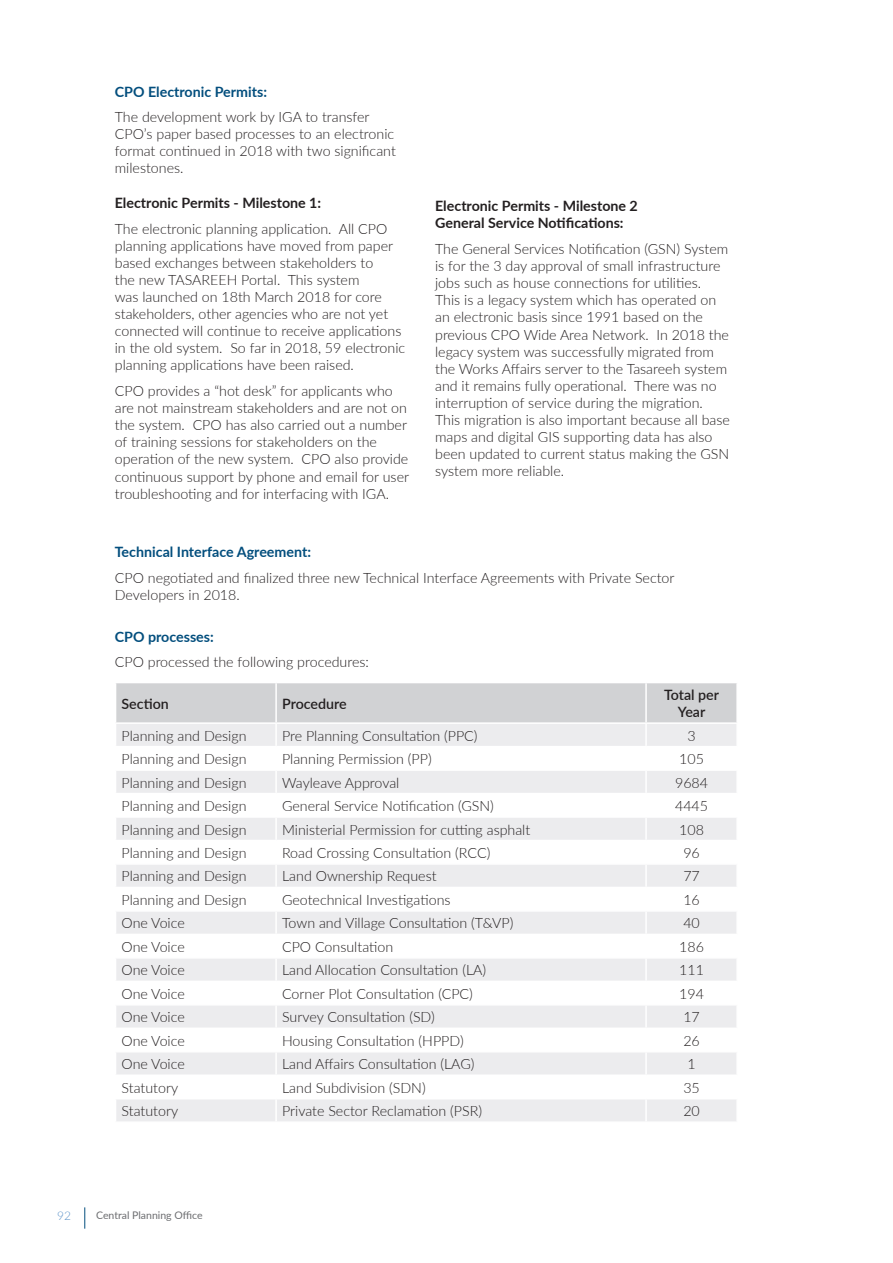
<style>
.page{position:relative;width:893px;height:1263px;background:#fff}
.page>*{position:absolute;margin:0;border:0;box-sizing:border-box;transform-origin:0 0}
.t1{font:300 14.25px/17.1px "Lato";color:#231f20}
.t2{font:700 14.25px/17.1px "Lato";color:#231f20}
.t3{font:700 14.25px "Lato";color:#034e7d}
.t4{font:600 14.25px/17.1px "Lato";color:#231f20;text-align:center}
.t5{font:300 12px "Lato";color:#5f95ca}
.subtitle{font:10.5px "Lato";color:#6c6d70}
</style>
<div class="page">
<svg style="left:84px;top:1207px;width:1px;height:22px"></svg>
<svg style="left:116px;top:683px;width:621px;height:438px"></svg>
<hr style="left:276px;top:1098px;width:370px;height:1px;background:#fff">
<hr style="left:275px;top:1099px;width:2px;height:22px;background:#fff">
<hr style="left:646px;top:1098px;width:92px;height:1px;background:#fff">
<hr style="left:645px;top:1099px;width:2px;height:22px;background:#fff">
<hr style="left:736px;top:1099px;width:2px;height:22px;background:#fff">
<p class="t3" style="left:115px;top:81px;width:154px">CPO Electronic Permits:</p>
<p class="t1" style="left:115px;top:108px;width:283px">The development work by IGA to transfer CPO’s paper based processes to an electronic format continued in 2018 with two significant milestones.</p>
<p class="t2" style="left:115px;top:194px;width:208px">Electronic Permits - Milestone 1:</p>
<p class="t1" style="left:115px;top:219px;width:292px">The electronic planning application. All CPO planning applications have moved from paper based exchanges between stakeholders to<br>the new TASAREEH Portal. This system<br>was launched on 18th March 2018 for core stakeholders, other agencies who are not yet connected will continue to receive applications in the old system. So far in 2018, 59 electronic planning applications have been raised.</p>
<p class="t1" style="left:115px;top:382px;width:296px">CPO provides a “hot desk” for applicants who are not mainstream stakeholders and are not on the system. CPO has also carried out a number of training sessions for stakeholders on the operation of the new system. CPO also provide continuous support by phone and email for user troubleshooting and for interfacing with IGA.</p>
<p class="t2" style="left:435px;top:197px;width:204px">Electronic Permits - Milestone 2<br>General Service Notifications:</p>
<p class="t1" style="left:435px;top:240px;width:296px">The General Services Notification (GSN) System is for the 3 day approval of small infrastructure jobs such as house connections for utilities.<br>This is a legacy system which has operated on an electronic basis since 1991 based on the previous CPO Wide Area Network. In 2018 the legacy system was successfully migrated from the Works Affairs server to the Tasareeh system and it remains fully operational. There was no interruption of service during the migration.<br>This migration is also important because all base maps and digital GIS supporting data has also been updated to current status making the GSN system more reliable.</p>
<p class="t3" style="left:115px;top:542px;width:198px">Technical Interface Agreement:</p>
<p class="t1" style="left:115px;top:569px;width:561px">CPO negotiated and finalized three new Technical Interface Agreements with Private Sector<br>Developers in 2018.</p>
<p class="t3" style="left:115px;top:626px;width:101px">CPO processes:</p>
<p class="t1" style="left:115px;top:653px;width:256px">CPO processed the following procedures:</p>
<p class="t4" style="left:122px;top:694px;width:49px">Section</p>
<p class="t4" style="left:282px;top:694px;width:66px">Procedure</p>
<p class="t4" style="left:664px;top:686px;width:56px">Total per<br>Year</p>
<p class="t1" style="left:122px;top:726px;width:126px">Planning and Design</p>
<p class="t1" style="left:282px;top:726px;width:197px">Pre Planning Consultation (PPC)</p>
<p class="t1" style="left:687px;top:726px;width:10px">3</p>
<p class="t1" style="left:122px;top:750px;width:126px">Planning and Design</p>
<p class="t1" style="left:282px;top:750px;width:151px">Planning Permission (PP)</p>
<p class="t1" style="left:679px;top:750px;width:26px">105</p>
<p class="t1" style="left:122px;top:773px;width:126px">Planning and Design</p>
<p class="t1" style="left:282px;top:773px;width:119px">Wayleave Approval</p>
<p class="t1" style="left:675px;top:773px;width:35px">9684</p>
<p class="t1" style="left:122px;top:797px;width:126px">Planning and Design</p>
<p class="t1" style="left:282px;top:797px;width:213px">General Service Notification (GSN)</p>
<p class="t1" style="left:675px;top:797px;width:35px">4445</p>
<p class="t1" style="left:122px;top:820px;width:126px">Planning and Design</p>
<p class="t1" style="left:282px;top:820px;width:250px">Ministerial Permission for cutting asphalt</p>
<p class="t1" style="left:679px;top:820px;width:26px">108</p>
<p class="t1" style="left:122px;top:844px;width:126px">Planning and Design</p>
<p class="t1" style="left:282px;top:844px;width:210px">Road Crossing Consultation (RCC)</p>
<p class="t1" style="left:683px;top:844px;width:18px">96</p>
<p class="t1" style="left:122px;top:867px;width:126px">Planning and Design</p>
<p class="t1" style="left:282px;top:867px;width:156px">Land Ownership Request</p>
<p class="t1" style="left:683px;top:867px;width:18px">77</p>
<p class="t1" style="left:122px;top:891px;width:126px">Planning and Design</p>
<p class="t1" style="left:282px;top:891px;width:170px">Geotechnical Investigations</p>
<p class="t1" style="left:683px;top:891px;width:18px">16</p>
<p class="t1" style="left:122px;top:914px;width:65px">One Voice</p>
<p class="t1" style="left:282px;top:914px;width:233px">Town and Village Consultation (T&amp;VP)</p>
<p class="t1" style="left:683px;top:914px;width:18px">40</p>
<p class="t1" style="left:122px;top:938px;width:65px">One Voice</p>
<p class="t1" style="left:282px;top:938px;width:113px">CPO Consultation</p>
<p class="t1" style="left:679px;top:938px;width:26px">186</p>
<p class="t1" style="left:122px;top:961px;width:65px">One Voice</p>
<p class="t1" style="left:282px;top:961px;width:206px">Land Allocation Consultation (LA)</p>
<p class="t1" style="left:679px;top:961px;width:26px">111</p>
<p class="t1" style="left:122px;top:984px;width:65px">One Voice</p>
<p class="t1" style="left:282px;top:984px;width:192px">Corner Plot Consultation (CPC)</p>
<p class="t1" style="left:679px;top:984px;width:26px">194</p>
<p class="t1" style="left:122px;top:1008px;width:65px">One Voice</p>
<p class="t1" style="left:282px;top:1008px;width:154px">Survey Consultation (SD)</p>
<p class="t1" style="left:683px;top:1008px;width:18px">17</p>
<p class="t1" style="left:122px;top:1031px;width:65px">One Voice</p>
<p class="t1" style="left:282px;top:1031px;width:183px">Housing Consultation (HPPD)</p>
<p class="t1" style="left:683px;top:1031px;width:18px">26</p>
<p class="t1" style="left:122px;top:1055px;width:65px">One Voice</p>
<p class="t1" style="left:282px;top:1055px;width:194px">Land Affairs Consultation (LAG)</p>
<p class="t1" style="left:687px;top:1055px;width:10px">1</p>
<p class="t1" style="left:122px;top:1078px;width:58px">Statutory</p>
<p class="t1" style="left:282px;top:1078px;width:145px">Land Subdivision (SDN)</p>
<p class="t1" style="left:683px;top:1078px;width:18px">35</p>
<p class="t1" style="left:122px;top:1102px;width:58px">Statutory</p>
<p class="t1" style="left:282px;top:1102px;width:201px">Private Sector Reclamation (PSR)</p>
<p class="t1" style="left:683px;top:1102px;width:18px">20</p>
<p class="t5" style="left:57px;top:1207px;width:15px">92</p>
<p class="subtitle" style="left:96px;top:1207px;width:108px">Central Planning Office</p>
</div>
